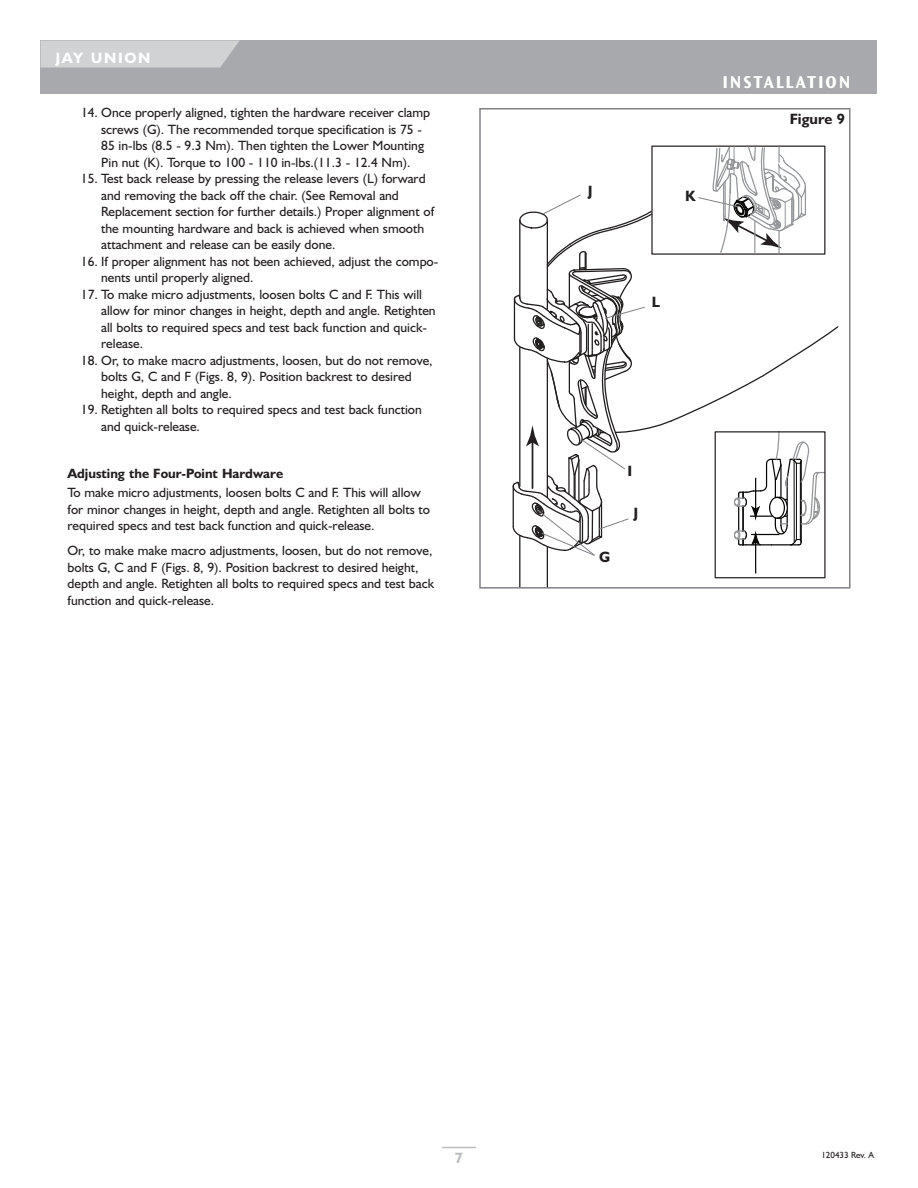
<style>
.page{position:relative;width:918px;height:1188px;background:#fff}
.page>*{position:absolute;margin:0;border:0;box-sizing:border-box;transform-origin:0 0}
.t1{font:18px "Ocean Sans MM.648.wt.475.wd";letter-spacing:.105em;color:#fff}
.t2{font:700 15px "Humanist 521 BT";color:#231f20}
.t3{font:700 15px "Humanist 521 BT";letter-spacing:.11em;color:#fff}
.t4{font:700 15px "Humanist 521 BT";color:#bcbdc0}
.t5{font:13.5px/16.5px "Humanist 521 BT";color:#231f20}
.t6{font:700 13.5px "Humanist 521 BT";color:#231f20}
.t7{font:9px "Humanist 521 BT";color:#231f20}
</style>
<div class="page">
<div style="left:40px;top:40px;width:838px;height:54px;background:#a8a9ad"></div>
<svg style="left:40px;top:40px;width:200px;height:28px;background:#cdced0"></svg>
<hr style="left:755px;top:541px;width:1px;height:32px;background:#050504">
<hr style="left:547px;top:547px;width:1px;height:40px;background:#231f20">
<hr style="left:519px;top:535px;width:1px;height:52px;background:#231f20">
<div style="left:479px;top:108px;width:371px;height:481px;border:2px solid #808285"></div>
<svg style="left:513px;top:146px;width:325px;height:410px"></svg>
<hr style="left:442px;top:1147px;width:34px;height:1px;background:#bcbdc0">
<p class="t3" style="left:56px;top:52px;width:97px">JAY UNION</p>
<p class="t5" style="left:101px;top:106px;width:330px;text-indent:-20px">14. Once properly aligned, tighten the hardware receiver clamp screws (G). The recommended torque specification is 75 - 85 in-lbs (8.5 - 9.3 Nm). Then tighten the Lower Mounting Pin nut (K). Torque to 100 - 110 in-lbs.(11.3 - 12.4 Nm).</p>
<p class="t5" style="left:101px;top:172px;width:335px;text-indent:-20px">15. Test back release by pressing the release levers (L) forward and removing the back off the chair. (See Removal and Replacement section for further details.) Proper alignment of the mounting hardware and back is achieved when smooth attachment and release can be easily done.</p>
<p class="t5" style="left:101px;top:254px;width:339px;text-indent:-20px">16. If proper alignment has not been achieved, adjust the compo&shy;nents until properly aligned.</p>
<p class="t5" style="left:101px;top:287px;width:336px;text-indent:-20px">17. To make micro adjustments, loosen bolts C and F. This will allow for minor changes in height, depth and angle. Retighten all bolts to required specs and test back function and quick&shy;release.</p>
<p class="t5" style="left:101px;top:353px;width:333px;text-indent:-20px">18. Or, to make macro adjustments, loosen, but do not remove, bolts G, C and F (Figs. 8, 9). Position backrest to desired height, depth and angle.</p>
<p class="t5" style="left:101px;top:403px;width:322px;text-indent:-20px">19. Retighten all bolts to required specs and test back function and quick-release.</p>
<p class="t6" style="left:67px;top:468px;width:217px">Adjusting the Four-Point Hardware</p>
<p class="t5" style="left:67px;top:486px;width:364px">To make micro adjustments, loosen bolts C and F. This will allow for minor changes in height, depth and angle. Retighten all bolts to required specs and test back function and quick-release.</p>
<p class="t5" style="left:67px;top:544px;width:368px">Or, to make make macro adjustments, loosen, but do not remove, bolts G, C and F (Figs. 8, 9). Position backrest to desired height, depth and angle. Retighten all bolts to required specs and test back function and quick-release.</p>
<p class="t2" style="left:588px;top:185px;width:6px">J</p>
<p class="t2" style="left:685px;top:191px;width:12px">K</p>
<h1 class="t1" style="left:722px;top:75px;width:130px">INSTALLATION</h1>
<p class="t2" style="left:790px;top:114px;width:57px">Figure 9</p>
<p class="t2" style="left:652px;top:297px;width:10px">L</p>
<p class="t2" style="left:599px;top:552px;width:13px">G</p>
<p class="t2" style="left:627px;top:466px;width:6px">I</p>
<p class="t2" style="left:634px;top:508px;width:6px">J</p>
<p class="t4" style="left:455px;top:1152px;width:10px">7</p>
<p class="t7" style="left:821px;top:1152px;width:54px">120433 Rev. A</p>
</div>
